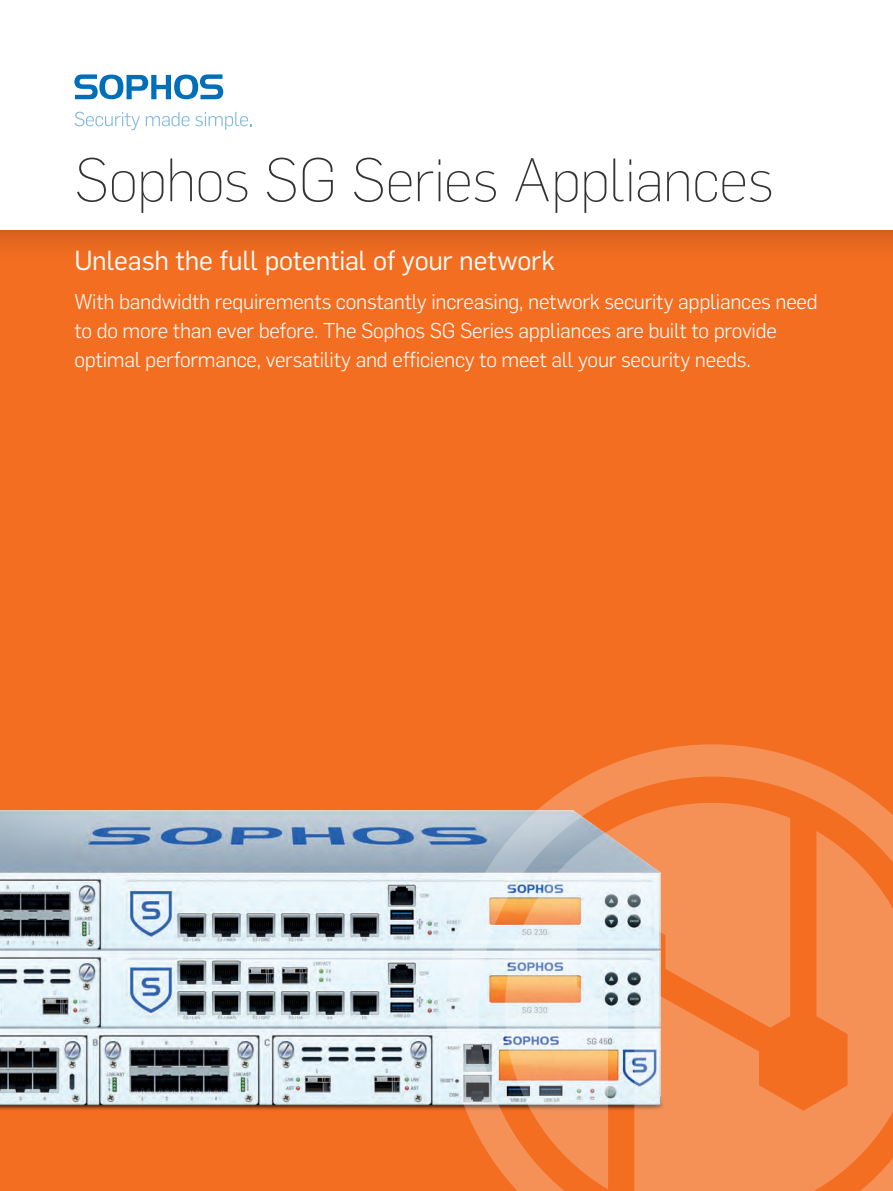
<style>
.page{position:relative;width:893px;height:1191px;background:#fff}
.page>*{position:absolute;margin:0;border:0;box-sizing:border-box;transform-origin:0 0}
.Title_2{font:200 60px "Flama";letter-spacing:-.015em;color:#323332}
.Intro_subheading{font:27px "Flama";letter-spacing:-.005em;color:#fff}
.Intro_copy{font:300 21px/29.2px "Flama";letter-spacing:-.01em;color:#fff}
</style>
<div class="page">
<div style="left:0;top:229px;width:893px;height:962px;background:#f36e21"></div>
<img style="left:0;top:810px;width:446px;height:300px">
<svg style="left:446px;top:744px;width:447px;height:447px"></svg>
<svg style="left:74px;top:112px;width:66px;height:18px"></svg>
<svg style="left:146px;top:112px;width:105px;height:18px"></svg>
<svg style="left:74px;top:74px;width:149px;height:25px"></svg>
<p class="Title_2" style="left:74px;top:140px;width:701px">Sophos SG Series Appliances</p>
<p class="Intro_subheading" style="left:74px;top:241px;width:482px">Unleash the full potential of your network</p>
<p class="Intro_copy" style="left:74px;top:285px;width:745px">With bandwidth requirements constantly increasing, network security appliances need to do more than ever before. The Sophos SG Series appliances are built to provide optimal performance, versatility and efficiency to meet all your security needs.</p>
</div>
